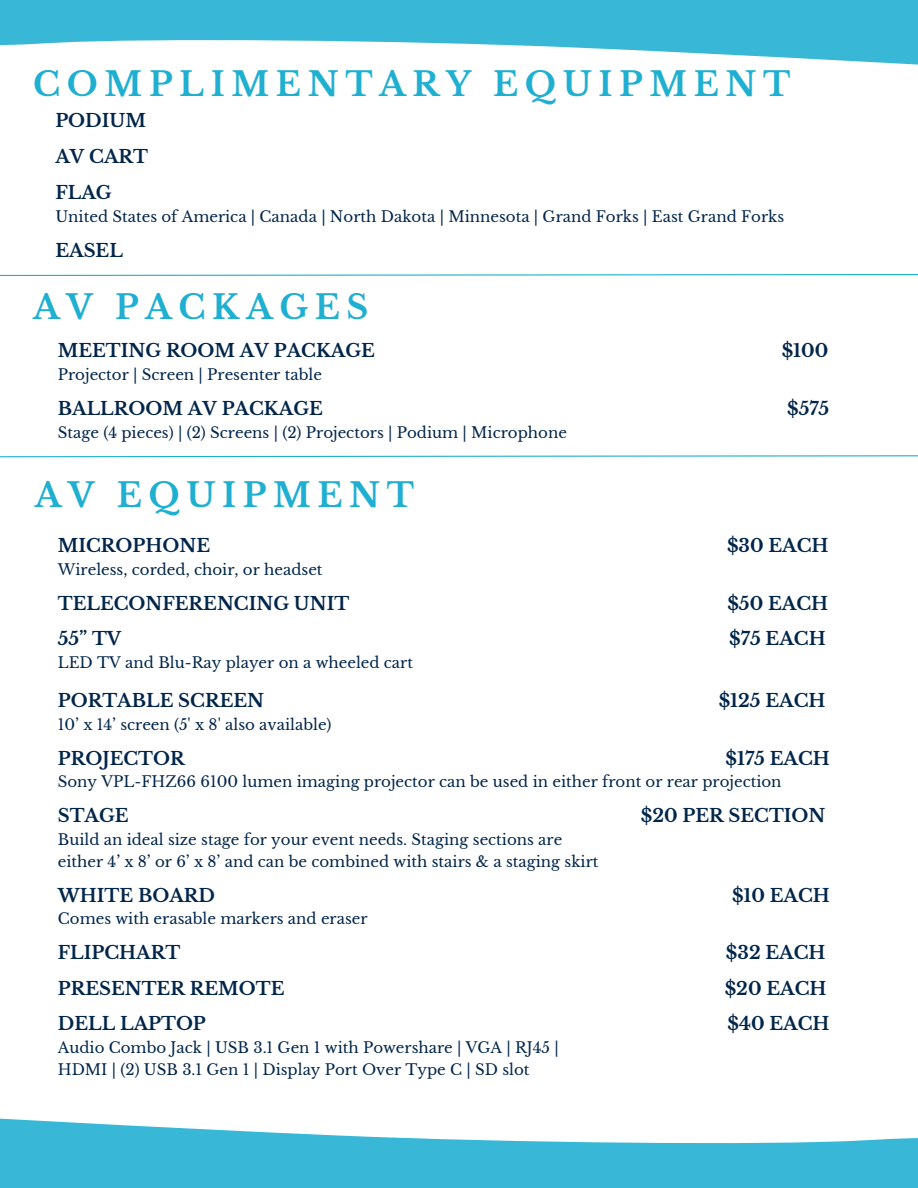
<style>
.page{position:relative;width:918px;height:1188px;background:#fff}
.page>*{position:absolute;margin:0;border:0;box-sizing:border-box;transform-origin:0 0}
.t1{font:700 33px "Libre Baskerville";letter-spacing:.2em;color:#1fafd1}
.t2{font:700 18px "Libre Baskerville";color:#02264a}
.t3{font:15px "Libre Baskerville";color:#02264a}
</style>
<div class="page">
<svg style="left:0;top:274px;width:918px;height:2px;background:#80d1e4"></svg>
<svg style="left:0;top:455px;width:918px;height:3px"></svg>
<svg style="left:0;top:0;width:918px;height:65px;fill:#38b8d6"></svg>
<svg style="left:0;top:1118px;width:918px;height:70px;fill:#38b8d6"></svg>
<p class="t1" style="left:33px;top:64px;width:759px">COMPLIMENTARY EQUIPMENT</p>
<p class="t2" style="left:55px;top:110px;width:92px">PODIUM</p>
<p class="t2" style="left:55px;top:146px;width:94px">AV CART</p>
<p class="t2" style="left:55px;top:182px;width:58px">FLAG</p>
<p class="t3" style="left:55px;top:208px;width:730px">United States of America | Canada | North Dakota | Minnesota | Grand Forks | East Grand Forks</p>
<p class="t2" style="left:55px;top:240px;width:69px">EASEL</p>
<p class="t1" style="left:33px;top:287px;width:337px">AV PACKAGES</p>
<p class="t2" style="left:58px;top:340px;width:319px">MEETING ROOM AV PACKAGE</p>
<p class="t2" style="left:782px;top:340px;width:48px">$100</p>
<p class="t3" style="left:58px;top:366px;width:266px">Projector | Screen | Presenter table</p>
<p class="t2" style="left:58px;top:398px;width:266px">BALLROOM AV PACKAGE</p>
<p class="t2" style="left:787px;top:398px;width:44px">$575</p>
<p class="t3" style="left:58px;top:424px;width:511px">Stage (4 pieces) | (2) Screens | (2) Projectors | Podium | Microphone</p>
<p class="t1" style="left:35px;top:475px;width:381px">AV EQUIPMENT</p>
<p class="t2" style="left:58px;top:534px;width:154px">MICROPHONE</p>
<p class="t2" style="left:727px;top:534px;width:103px">$30 EACH</p>
<p class="t3" style="left:58px;top:560px;width:266px">Wireless, corded, choir, or headset</p>
<p class="t2" style="left:58px;top:592px;width:293px">TELECONFERENCING UNIT</p>
<p class="t2" style="left:727px;top:592px;width:102px">$50 EACH</p>
<p class="t2" style="left:58px;top:628px;width:65px">55” TV</p>
<p class="t2" style="left:729px;top:628px;width:98px">$75 EACH</p>
<p class="t3" style="left:58px;top:653px;width:357px">LED TV and Blu-Ray player on a wheeled cart</p>
<p class="t2" style="left:58px;top:690px;width:208px">PORTABLE SCREEN</p>
<p class="t2" style="left:719px;top:690px;width:108px">$125 EACH</p>
<p class="t3" style="left:58px;top:715px;width:275px">10’ x 14’ screen (5' x 8' also available)</p>
<p class="t2" style="left:58px;top:747px;width:128px">PROJECTOR</p>
<p class="t2" style="left:726px;top:747px;width:106px">$175 EACH</p>
<p class="t3" style="left:58px;top:773px;width:725px">Sony VPL-FHZ66 6100 lumen imaging projector can be used in either front or rear projection</p>
<p class="t2" style="left:58px;top:805px;width:72px">STAGE</p>
<p class="t2" style="left:641px;top:805px;width:186px">$20 PER SECTION</p>
<p class="t3" style="left:58px;top:830px;width:506px">Build an ideal size stage for your event needs. Staging sections are</p>
<p class="t3" style="left:58px;top:852px;width:542px">either 4’ x 8’ or 6’ x 8’ and can be combined with stairs &amp; a staging skirt</p>
<p class="t2" style="left:58px;top:884px;width:159px">WHITE BOARD</p>
<p class="t2" style="left:732px;top:884px;width:99px">$10 EACH</p>
<p class="t3" style="left:58px;top:910px;width:311px">Comes with erasable markers and eraser</p>
<p class="t2" style="left:58px;top:942px;width:124px">FLIPCHART</p>
<p class="t2" style="left:726px;top:942px;width:101px">$32 EACH</p>
<p class="t2" style="left:58px;top:977px;width:228px">PRESENTER REMOTE</p>
<p class="t2" style="left:725px;top:977px;width:103px">$20 EACH</p>
<p class="t2" style="left:58px;top:1013px;width:150px">DELL LAPTOP</p>
<p class="t2" style="left:728px;top:1013px;width:104px">$40 EACH</p>
<p class="t3" style="left:58px;top:1038px;width:502px">Audio Combo Jack | USB 3.1 Gen 1 with Powershare | VGA | RJ45 |</p>
<p class="t3" style="left:58px;top:1060px;width:473px">HDMI | (2) USB 3.1 Gen 1 | Display Port Over Type C | SD slot</p>
</div>
